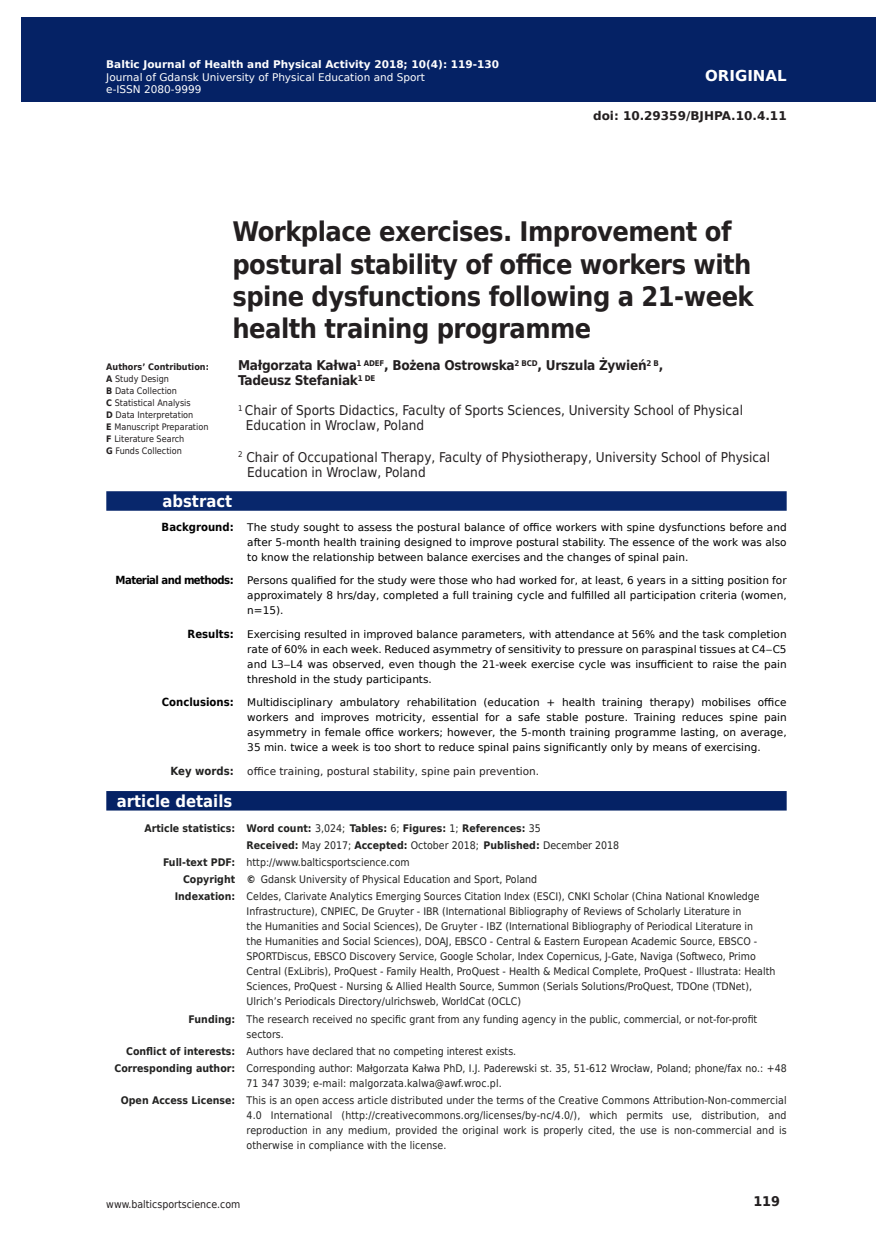
<style>
.page{position:relative;width:893px;height:1255px;background:#fff}
.page>*{position:absolute;margin:0;border:0;box-sizing:border-box;transform-origin:0 0}
.t1{font:700 27px/32.4px "DejaVu Sans Condensed";letter-spacing:-.02em;color:#231f20}
.t2{font:700 16.5px "DejaVu Sans Condensed";color:#fff}
.t3{font:700 15px "DejaVu Sans";color:#fff}
.t4{font:13.5px/15px "DejaVu Sans Condensed";color:#231f20}
.t5{font:700 13.5px/15px "DejaVu Sans Condensed";letter-spacing:-.02em;color:#231f20}
.t6{font:700 13.35px "DejaVu Sans";color:#231f20;scale:.96 1}
.t7{font:700 12px "DejaVu Sans";color:#231f20}
.t8{font:10.5px/15px "DejaVu Sans Condensed";color:#222221}
.t9{font:10.5px/15px "DejaVu Sans";color:#000;text-align:justify}
.t10{font:10.5px/12.6px "DejaVu Sans";color:#fff}
.t11{font:700 10.5px "DejaVu Sans Condensed";color:#222221}
.t12{font:10.5px "DejaVu Sans";color:#231f20}
.t13{font:700 10.5px "DejaVu Sans";color:#fff}
.t14{font:10.5px "DejaVu Sans Condensed";color:#231f20}
.t15{font:9px/12px "DejaVu Sans Condensed";color:#231f20}
.s1{font-weight:700}
.s2{font-family:"DejaVu Sans Condensed";font-weight:700;font-size:11.25px}
.s3{font-family:"DejaVu Serif"}
.s4{font-family:"DejaVu Sans Condensed";font-weight:700;font-size:11.25px;color:#222221}
.s5{font-weight:400}
</style>
<div class="page">
<div style="left:106px;top:791px;width:681px;height:19px;background:#052265"></div>
<div style="left:21px;top:17px;width:855px;height:85px;background:#052265"></div>
<div style="left:106px;top:491px;width:681px;height:19px;background:#08276c"></div>
<p class="t13" style="left:106px;top:56px;width:394px">Baltic Journal of Health and Physical Activity 2018; 10(4): 119-130</p>
<p class="t10" style="left:106px;top:70px;width:320px">Journal of Gdansk University of Physical Education and Sport e-ISSN 2080-9999</p>
<h3 class="t3" style="left:705px;top:63px;width:83px">ORIGINAL</h3>
<p class="t7" style="left:593px;top:106px;width:195px">doi: 10.29359/BJHPA.10.4.11</p>
<p class="t15" style="left:106px;top:361px;width:104px"><span class="s1">Authors’ Contribution:<br>A</span> Study Design<br><span class="s1">B</span> Data Collection<br><span class="s1">C</span> Statistical Analysis<br><span class="s1">D</span> Data Interpretation<br><span class="s1">E</span> Manuscript Preparation<br><span class="s1">F</span> Literature Search<br><span class="s1">G</span> Funds Collection</p>
<h1 class="t1" style="left:232px;top:215px;width:523px">Workplace exercises. Improvement of postural stability of office workers with spine dysfunctions following a 21-week health training programme</h1>
<p class="t5" style="left:238px;top:358px;width:427px">Małgorzata Kałwa<sup>1</sup> <sup>ADEF</sup>, Bożena Ostrowska<sup>2</sup> <sup>BCD</sup>, Urszula Żywień<sup>2</sup> <sup>B</sup>,<br>Tadeusz Stefaniak<sup>1</sup> <sup>DE</sup></p>
<p class="t4" style="left:246px;top:403px;width:499px;text-indent:-8px"><sup>1</sup> Chair of Sports Didactics, Faculty of Sports Sciences, University School of Physical<br>Education in Wroclaw, Poland</p>
<p class="t4" style="left:247px;top:449px;width:524px;text-indent:-9px"><sup>2</sup> Chair of Occupational Therapy, Faculty of Physiotherapy, University School of Physical<br>Education in Wroclaw, Poland</p>
<h2 class="t2" style="left:162px;top:487px;width:71px">abstract</h2>
<p class="t9" style="left:247px;top:519px;width:541px;text-indent:-86px"><span class="s2">Background:</span> ‪The study sought to assess the postural balance of office workers with spine dysfunctions before and after 5-month health training designed to improve postural stability. The essence of the work was also to know the relationship between balance exercises and the changes of spinal pain.</p>
<p class="t9" style="left:247px;top:572px;width:541px;text-indent:-132px"><span class="s2">Material and methods:</span> ‪Persons qualified for the study were those who had worked for, at least, 6 years in a sitting position for approximately 8 hrs/day, completed a full training cycle and fulfilled all participation criteria (women, n=15).</p>
<p class="t9" style="left:247px;top:626px;width:541px;text-indent:-60px"><span class="s2">Results:</span> ‪Exercising resulted in improved balance parameters, with attendance at 56% and the task completion rate of 60% in each week. Reduced asymmetry of sensitivity to pressure on paraspinal tissues at C4<span class="s3">‒</span>C5 and L3<span class="s3">‒</span>L4 was observed, even though the 21-week exercise cycle was insufficient to raise the pain threshold in the study participants.</p>
<p class="t9" style="left:247px;top:694px;width:541px;text-indent:-85px"><span class="s2">Conclusions:</span> ‪Multidisciplinary ambulatory rehabilitation (education + health training therapy) mobilises office workers and improves motricity, essential for a safe stable posture. Training reduces spine pain asymmetry in female office workers; however, the 5-month training programme lasting, on average, 35 min. twice a week is too short to reduce spinal pains significantly only by means of exercising.</p>
<p class="t12" style="left:171px;top:762px;width:370px"><span class="s4">Key words</span><span class="s2">:</span> office training, postural stability, spine pain prevention.</p>
<h2 class="t2" style="left:117px;top:787px;width:117px">article details</h2>
<p class="t11" style="left:144px;top:819px;width:398px">Article statistics: Word count: <span class="s5">3,024;</span> Tables: <span class="s5">6;</span> Figures: <span class="s5">1;</span> References: <span class="s5">35</span></p>
<p class="t8" style="left:247px;top:837px;width:374px"><span class="s1">Received:</span> May 2017; <span class="s1">Accepted:</span> October 2018; <span class="s1">Published:</span> December 2018</p>
<p class="t8" style="left:163px;top:854px;width:248px"><span class="s1">Full-text PDF:</span> http://www.balticsportscience.com</p>
<p class="t8" style="left:183px;top:871px;width:356px"><span class="s1">Copyright ©</span> Gdansk University of Physical Education and Sport, Poland</p>
<p class="t8" style="left:175px;top:888px;width:586px"><span class="s1">Indexation:</span> Celdes, Clarivate Analytics Emerging Sources Citation Index (ESCI), CNKI Scholar (China National Knowledge</p>
<p class="t8" style="left:247px;top:903px;width:530px">Infrastructure), CNPIEC, De Gruyter - IBR (International Bibliography of Reviews of Scholarly Literature in<br>the Humanities and Social Sciences), De Gruyter - IBZ (International Bibliography of Periodical Literature in<br>the Humanities and Social Sciences), DOAJ, EBSCO - Central &amp; Eastern European Academic Source, EBSCO - SPORTDiscus, EBSCO Discovery Service, Google Scholar, Index Copernicus, J-Gate, Naviga (Softweco, Primo Central (ExLibris), ProQuest - Family Health, ProQuest - Health &amp; Medical Complete, ProQuest - Illustrata: Health Sciences, ProQuest - Nursing &amp; Allied Health Source, Summon (Serials Solutions/ProQuest, TDOne (TDNet), Ulrich’s Periodicals Directory/ulrichsweb, WorldCat (OCLC)</p>
<p class="t8" style="left:247px;top:1011px;width:512px;text-indent:-58px"><span class="s1">Funding:</span> The research received no specific grant from any funding agency in the public, commercial, or not-for-profit sectors.</p>
<p class="t8" style="left:114px;top:1042px;width:674px;line-height:17.1px;text-indent:12px"><span class="s1">Conflict of interests:</span> Authors have declared that no competing interest exists.<br><span class="s1">Corresponding author:</span> Corresponding author: Małgorzata Kałwa PhD, I.J. Paderewski st. 35, 51-612 Wrocław, Poland; phone/fax no.: +48</p>
<p class="t8" style="left:121px;top:1074px;width:667px;line-height:17.1px;text-indent:126px">71 347 3039; e-mail: malgorzata.kalwa@awf.wroc.pl.<br><span class="s1">Open Access License:</span> This is an open access article distributed under the terms of the Creative Commons Attribution-Non-commercial</p>
<p class="t8" style="left:247px;top:1107px;width:542px;text-align:justify">4.0 International (http://creativecommons.org/licenses/by-nc/4.0/), which permits use, distribution, and reproduction in any medium, provided the original work is properly cited, the use is non-commercial and is otherwise in compliance with the license.</p>
<p class="t14" style="left:106px;top:1195px;width:136px">www.balticsportscience.com</p>
<p class="t6" style="left:753px;top:1189px;width:29px">119</p>
</div>
